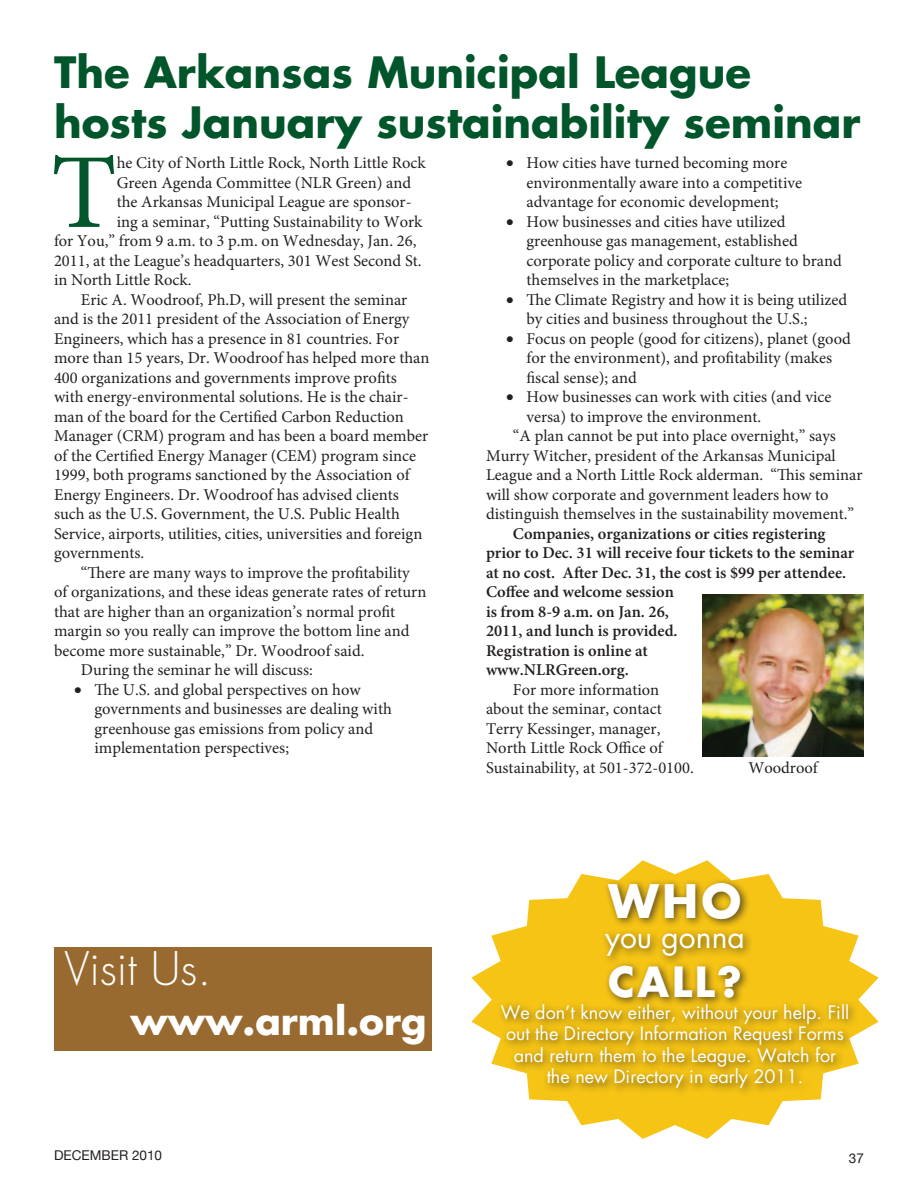
<style>
.page{position:relative;width:918px;height:1188px;background:#fff}
.page>*{position:absolute;margin:0;border:0;box-sizing:border-box;transform-origin:0 0}
.Column_Drop_cap{font:106.5px "Minion Pro";color:#00552b}
.t1{font:300 45px "Futura";color:#fff}
.t2{font:700 45px "Futura";color:#fff}
.Column_Headline{font:700 42px/50.4px "Futura";color:#00552b}
.t3{font:700 40.5px "Futura";color:#fff}
.t4{font:700 37.5px "Futura";color:#fff}
.t5{font:30px "Futura";color:#fff}
.t6{font:18px/21.6px "Futura";color:#fff;text-align:center}
.Column_no_indent_but{font:16.5px/19.5px "Minion Pro";color:#231f20}
.Column_bullet_1{font:16.5px/19.5px "Minion Pro";color:#231f20}
.Column_Drop_cap-2{font:16.5px "Minion Pro";color:#231f20}
.Column_no_indent_but-2{font:600 16.5px/19.5px "Minion Pro";color:#231f20}
.t7{font:13.5px "Helvetica Neue";color:#231f20}
</style>
<div class="page">
<img style="left:702px;top:595px;width:162px;height:162px">
<svg style="left:471px;top:860px;width:408px;height:279px"></svg>
<div style="left:496px;top:877px;width:362px;height:221px;background:#231f20;opacity:.75"></div>
<div style="left:54px;top:947px;width:378px;height:104px;background:#986a30"></div>
<p class="Column_Headline" style="left:54px;top:46px;width:808px">The Arkansas Municipal League hosts January sustainability seminar</p>
<p class="Column_Drop_cap" style="left:51px;top:122px;width:67px">T</p>
<p class="Column_Drop_cap-2" style="left:117px;top:152px;width:310px">he City of North Little Rock, North Little Rock</p>
<p class="Column_bullet_1" style="left:526px;top:153px;width:277px;text-indent:-20px">• How cities have turned becoming more environmentally aware into a competitive advantage for economic development;</p>
<p class="Column_bullet_1" style="left:526px;top:212px;width:317px;text-indent:-20px">• How businesses and cities have utilized greenhouse gas management, established corporate policy and corporate culture to brand themselves in the marketplace;</p>
<p class="Column_bullet_1" style="left:526px;top:290px;width:322px;text-indent:-20px">• The Climate Registry and how it is being utilized by cities and business throughout the U.S.;</p>
<p class="Column_bullet_1" style="left:526px;top:329px;width:326px;text-indent:-20px">• Focus on people (good for citizens), planet (good for the environment), and profitability (makes fiscal sense); and</p>
<p class="Column_bullet_1" style="left:526px;top:387px;width:306px;text-indent:-20px">• How businesses can work with cities (and vice versa) to improve the environment.</p>
<p class="Column_no_indent_but" style="left:486px;top:426px;width:378px;text-indent:27px">“A plan cannot be put into place overnight,” says Murry Witcher, president of the Arkansas Municipal League and a North Little Rock alderman. “This seminar will show corporate and government leaders how to distinguish themselves in the sustainability movement.”</p>
<p class="Column_no_indent_but-2" style="left:486px;top:524px;width:370px;text-indent:27px">Companies, organizations or cities registering prior to Dec. 31 will receive four tickets to the seminar at no cost. After Dec. 31, the cost is $99 per attendee.<br>Coffee and welcome session<br>is from 8-9 a.m. on Jan. 26,<br>2011, and lunch is provided.<br>Registration is online at<br>www.NLRGreen.org.</p>
<p class="Column_no_indent_but" style="left:486px;top:680px;width:209px;text-indent:27px">For more information about the seminar, contact<br>Terry Kessinger, manager,<br>North Little Rock Office of<br>Sustainability, at 501-372-0100.</p>
<p class="Column_Drop_cap-2" style="left:117px;top:172px;width:296px">Green Agenda Committee (NLR Green) and</p>
<p class="Column_Drop_cap-2" style="left:117px;top:191px;width:296px">the Arkansas Municipal League are sponsor-</p>
<p class="Column_Drop_cap-2" style="left:117px;top:211px;width:307px">ing a seminar, “Putting Sustainability to Work</p>
<p class="Column_Drop_cap-2" style="left:54px;top:230px;width:364px">for You,” from 9 a.m. to 3 p.m. on Wednesday, Jan. 26,</p>
<p class="Column_Drop_cap-2" style="left:54px;top:250px;width:369px">2011, at the League’s headquarters, 301 West Second St.</p>
<p class="Column_Drop_cap-2" style="left:54px;top:269px;width:139px">in North Little Rock.</p>
<p class="Column_no_indent_but" style="left:54px;top:290px;width:377px;text-indent:27px">Eric A. Woodroof, Ph.D, will present the seminar and is the 2011 president of the Association of Energy Engineers, which has a presence in 81 countries. For more than 15 years, Dr. Woodroof has helped more than 400 organizations and governments improve profits with energy-environmental solutions. He is the chair&shy;man of the board for the Certified Carbon Reduction Manager (CRM) program and has been a board member of the Certified Energy Manager (CEM) program since 1999, both programs sanctioned by the Association of Energy Engineers. Dr. Woodroof has advised clients such as the U.S. Government, the U.S. Public Health Service, airports, utilities, cities, universities and foreign governments.</p>
<p class="Column_no_indent_but" style="left:54px;top:563px;width:374px;text-indent:27px">“There are many ways to improve the profitability of organizations, and these ideas generate rates of return that are higher than an organization’s normal profit margin so you really can improve the bottom line and become more sustainable,” Dr. Woodroof said.</p>
<p class="Column_no_indent_but" style="left:81px;top:660px;width:233px">During the seminar he will discuss:</p>
<p class="Column_bullet_1" style="left:94px;top:680px;width:299px;text-indent:-20px">• The U.S. and global perspectives on how governments and businesses are dealing with greenhouse gas emissions from policy and implementation perspectives;</p>
<p class="Column_no_indent_but" style="left:748px;top:759px;width:71px">Woodroof</p>
<p class="t1" style="left:64px;top:940px;width:148px">Visit Us.</p>
<p class="t4" style="left:130px;top:995px;width:297px">www.arml.org</p>
<p class="t2" style="left:608px;top:870px;width:135px">WHO</p>
<p class="t5" style="left:605px;top:917px;width:141px">you gonna</p>
<p class="t3" style="left:608px;top:954px;width:135px">CALL?</p>
<p class="t6" style="left:501px;top:1001px;width:350px">We don’t know either, without your help. Fill out the Directory Information Request Forms and return them to the League. Watch for the new Directory in early 2011.</p>
<p class="t7" style="left:54px;top:1148px;width:110px">DECEMBER 2010</p>
<p class="t7" style="left:849px;top:1150px;width:17px">37</p>
</div>
